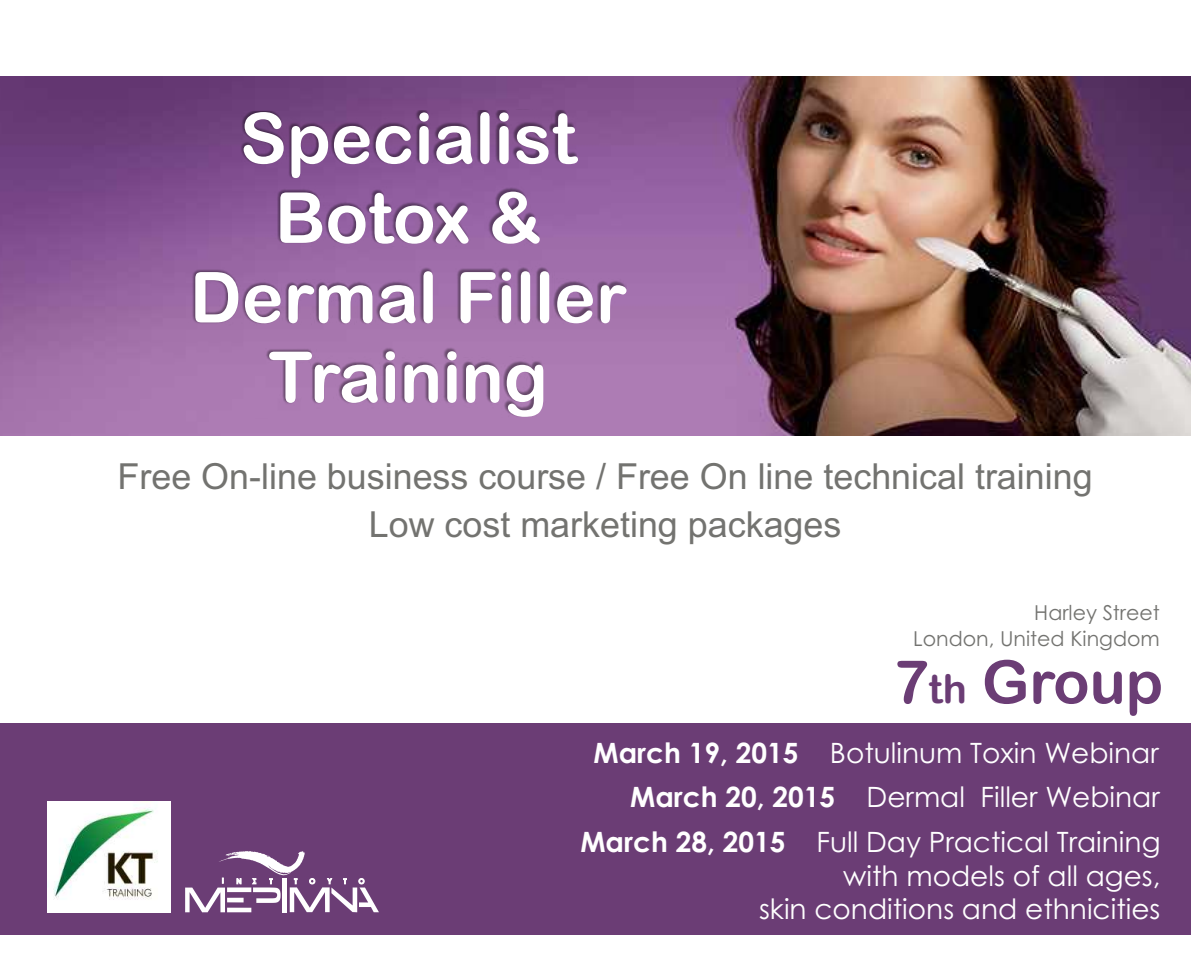
<style>
.page{position:relative;width:1191px;height:964px;background:#fff}
.page>*{position:absolute;margin:0;border:0;box-sizing:border-box;transform-origin:0 0}
.t1{font:70.4px/79.6px "Arial Rounded MT Bold";color:#fff;text-align:center}
.t2{font:60px "Arial Rounded MT Bold";color:#6b3d75}
.t3{font:35.8px/48px "Arial";color:#737370;text-align:center}
.t4{font:28px/44.4px "Century Gothic";color:#fff;text-align:right}
.t5{font:20.6px/26.6px "Century Gothic";color:#737370;text-align:right}
.s1{font-size:40px}
.s2{font-weight:700}
</style>
<div class="page">
<div style="left:0;top:723px;width:1191px;height:212px;background:#6b3d75"></div>
<img style="left:0;top:76px;width:1191px;height:359px">
<img style="left:47px;top:802px;width:123px;height:110px">
<svg style="left:188px;top:109px;width:438px;height:309px;background:#8b5e95"></svg>
<svg style="left:185px;top:851px;width:194px;height:61px"></svg>
<div style="left:227px;top:887px;width:24px;height:5px;background:#fff"></div>
<div style="left:227px;top:907px;width:24px;height:5px;background:#fff"></div>
<hr style="left:227px;top:898px;width:16px;height:4px;background:#fff">
<h1 class="t1" style="left:190px;top:105px;width:438px">Specialist<br>Botox &amp;<br>Dermal Filler<br>Training</h1>
<p class="t3" style="left:118px;top:455px;width:976px">Free On-line business course / Free On line technical training<br>Low cost marketing packages</p>
<p class="t5" style="left:913px;top:601px;width:248px">Harley Street<br>London, United Kingdom</p>
<h2 class="t2" style="left:893px;top:659px;width:272px">7<span class="s1">th</span> Group</h2>
<p class="t4" style="left:580px;top:733px;width:581px"><span class="s2">March 19, 2015</span> Botulinum Toxin Webinar<br><span class="s2">March 20, 2015</span> Dermal Filler Webinar<br><span class="s2">March 28, 2015</span> Full Day Practical Training</p>
<p class="t4" style="left:759px;top:861px;width:403px;line-height:33.4px">with models of all ages,<br>skin conditions and ethnicities</p>
</div>
